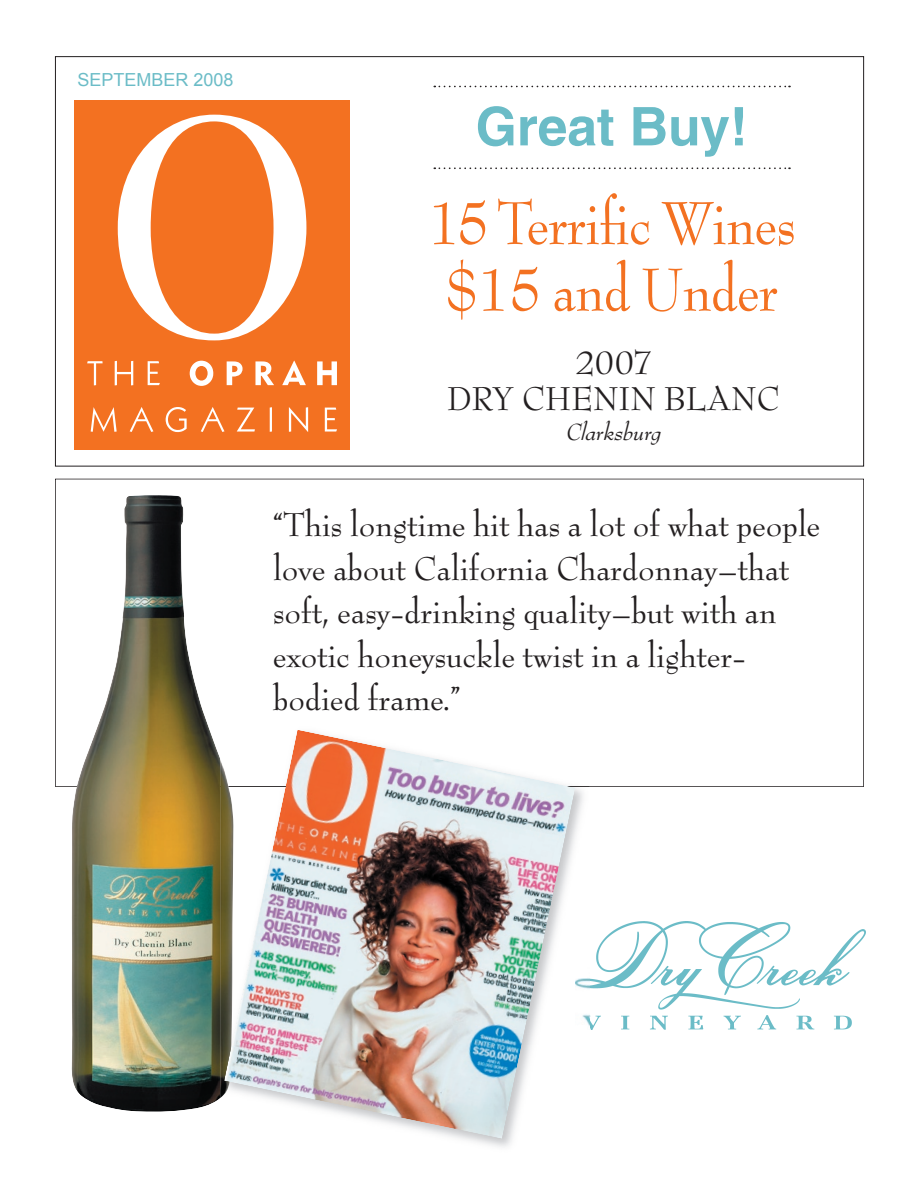
<style>
.page{position:relative;width:918px;height:1188px;background:#fff}
.page>*{position:absolute;margin:0;border:0;box-sizing:border-box;transform-origin:0 0}
.t1{font:65.85px/66.6px "Bernhard Modern";letter-spacing:-.025em;color:#f37121;scale:.91 1}
.t2{font:700 53.25px "Helvetica";color:#6bbcc7}
.t3{font:36px/43.5px "Bernhard Modern";letter-spacing:-.01em;color:#231f20}
.t4{font:italic 25.5px "Bernhard Modern";color:#231f20}
.t5{font:18px "Arial";color:#6bbcc7}
</style>
<div class="page">
<svg style="left:55px;top:479px;width:809px;height:308px"></svg>
<img style="left:589px;top:921px;width:276px;height:108px">
<svg style="left:434px;top:86px;width:356px;height:1px"></svg>
<svg style="left:434px;top:167px;width:356px;height:2px"></svg>
<div style="left:75px;top:100px;width:275px;height:350px;background:#f37121"></div>
<svg style="left:118px;top:115px;width:188px;height:225px"></svg>
<svg style="left:87px;top:361px;width:250px;height:25px"></svg>
<svg style="left:91px;top:407px;width:246px;height:25px"></svg>
<img style="left:71px;top:495px;width:149px;height:617px">
<img style="left:220px;top:726px;width:369px;height:421px">
<img style="left:575px;top:786px;width:14px;height:1px">
<img style="left:575px;top:921px;width:14px;height:108px">
<img style="left:220px;top:758px;width:4px;height:340px">
<img style="left:224px;top:730px;width:351px;height:409px">
<p class="t5" style="left:77px;top:68px;width:158px">SEPTEMBER 2008</p>
<h2 class="t2" style="left:476px;top:94px;width:274px">Great Buy!</h2>
<h1 class="t1" style="left:427px;top:191px;width:407px">15 Terrific Wines $15 and Under</h1>
<p class="t3" style="left:447px;top:345px;width:334px;line-height:36px;text-align:center">2007<br>DRY CHENIN BLANC</p>
<p class="t4" style="left:566px;top:419px;width:97px">Clarksburg</p>
<p class="t3" style="left:273px;top:504px;width:549px">“This longtime hit has a lot of what people love about California Chardonnay–that soft, easy-drinking quality–but with an exotic honeysuckle twist in a lighter&shy;bodied frame.”</p>
</div>
